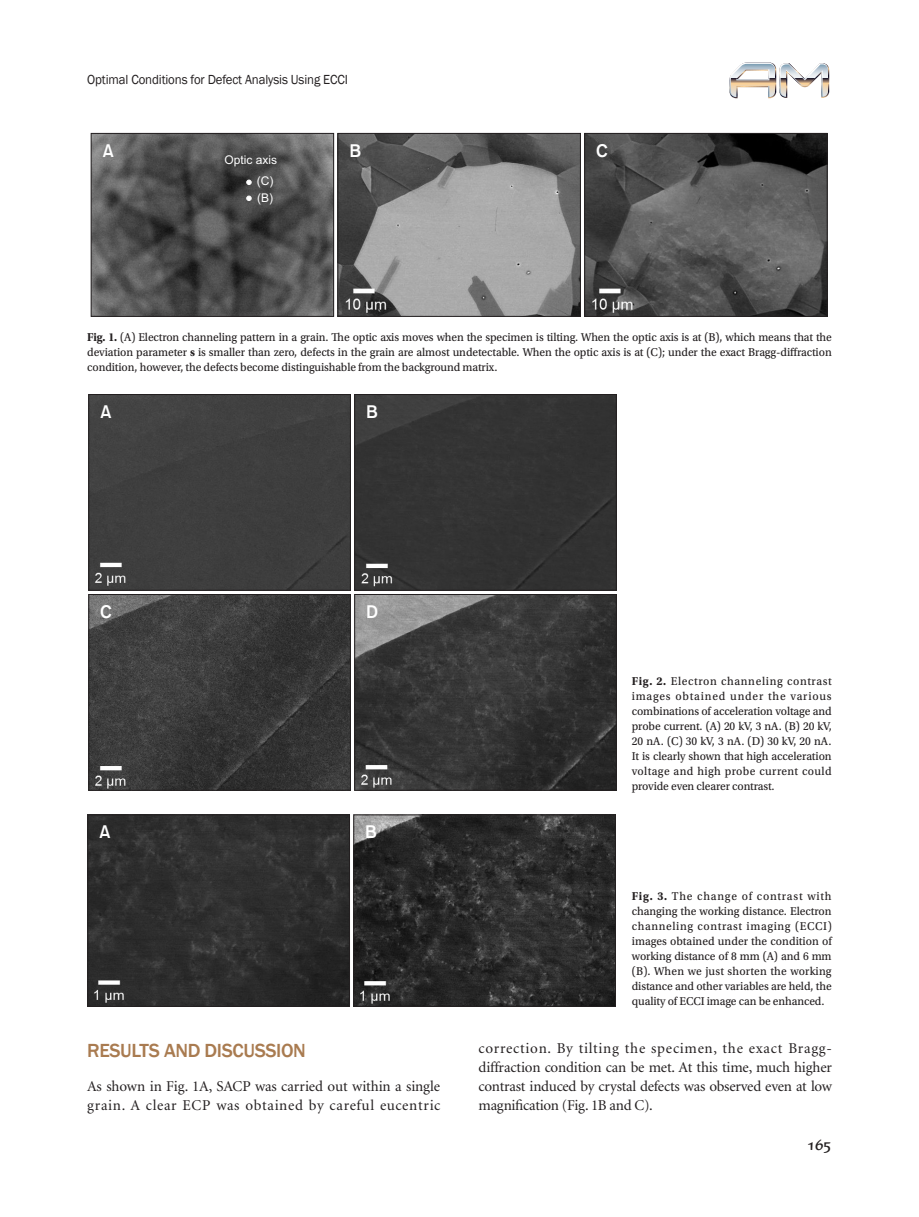
<style>
.page{position:relative;width:919px;height:1217px;background:#fff}
.page>*{position:absolute;margin:0;border:0;box-sizing:border-box;transform-origin:0 0}
.t1{font:500 19.5px "Franklin Gothic";letter-spacing:-.02em;color:#a97b50}
.t2{font:18px "Gothic 725 BT Bold A";color:#fff}
.t3{font:15.75px "Formal 436 BT";color:#231f20;scale:.95 1}
.t4{font:15px/18.8px "Minion";letter-spacing:-.005em;color:#231f20;text-align:justify}
.t5{font:15px/18.8px "Minion";letter-spacing:.03em;color:#231f20}
.t6{font:13.5px "Franklin Gothic";letter-spacing:-.01em;color:#231f20;scale:.95 1}
.t7{font:12px/15px "Utopia Std Capt";letter-spacing:-.01em;color:#231f20;text-align:justify;scale:.95 1}
.t8{font:12px/21.8px "Arial";color:#fff}
.s1{font-family:"Utopia Std";font-weight:700}
</style>
<div class="page">
<svg style="left:729px;top:63px;width:100px;height:35px"></svg>
<img style="left:93px;top:135px;width:239px;height:179px">
<div style="left:91px;top:133px;width:243px;height:183px;border:1px solid #231f20"></div>
<svg style="left:337px;top:133px;width:490px;height:184px;background:#6b6b6b"></svg>
<svg style="left:246px;top:180px;width:5px;height:5px"></svg>
<svg style="left:246px;top:196px;width:5px;height:5px"></svg>
<svg style="left:88px;top:394px;width:528px;height:396px;background:#3e3d3d"></svg>
<img style="left:355px;top:816px;width:258px;height:188px">
<img style="left:90px;top:816px;width:258px;height:188px">
<div style="left:353px;top:814px;width:262px;height:192px;border:1px solid #231f20"></div>
<div style="left:88px;top:814px;width:262px;height:192px;border:1px solid #231f20"></div>
<p class="t6" style="left:87px;top:71px;width:276px">Optimal Conditions for Defect Analysis Using ECCI</p>
<p class="t2" style="left:103px;top:140px;width:13px">A</p>
<p class="t2" style="left:349px;top:140px;width:13px">B</p>
<p class="t2" style="left:596px;top:140px;width:13px">C</p>
<p class="t8" style="left:257px;top:150px;width:22px;text-indent:-32px">Optic axis (C)</p>
<p class="t8" style="left:257px;top:188px;width:17px">(B)</p>
<p class="t7" style="left:87px;top:329px;width:785px"><span class="s1">Fig. 1.</span> (A) Electron channeling pattern in a grain. The optic axis moves when the specimen is tilting. When the optic axis is at (B), which means that the deviation parameter <span class="s1">s</span> is smaller than zero, defects in the grain are almost undetectable. When the optic axis is at (C); under the exact Bragg-diffraction condition, however, the defects become distinguishable from the background matrix.</p>
<p class="t2" style="left:100px;top:401px;width:13px">A</p>
<p class="t2" style="left:366px;top:401px;width:13px">B</p>
<p class="t2" style="left:100px;top:601px;width:13px">C</p>
<p class="t2" style="left:366px;top:601px;width:14px">D</p>
<p class="t2" style="left:99px;top:821px;width:13px">A</p>
<p class="t2" style="left:365px;top:821px;width:13px">B</p>
<p class="t1" style="left:87px;top:1038px;width:220px">RESULTS AND DISCUSSION</p>
<p class="t5" style="left:87px;top:1076px;width:355px">As shown in Fig. 1A, SACP was carried out within a single grain. A clear ECP was obtained by careful eucentric</p>
<p class="t7" style="left:631px;top:673px;width:212px"><span class="s1">Fig. 2.</span> Electron channeling contrast images obtained under the various combinations of acceleration voltage and probe current. (A) 20 kV, 3 nA. (B) 20 kV, 20 nA. (C) 30 kV, 3 nA. (D) 30 kV, 20 nA.<br>It is clearly shown that high acceleration voltage and high probe current could provide even clearer contrast.</p>
<p class="t7" style="left:631px;top:888px;width:212px"><span class="s1">Fig. 3.</span> The change of contrast with changing the working distance. Electron channeling contrast imaging (ECCI) images obtained under the condition of working distance of 8 mm (A) and 6 mm (B). When we just shorten the working distance and other variables are held, the quality of ECCI image can be enhanced.</p>
<p class="t4" style="left:478px;top:1039px;width:355px">correction. By tilting the specimen, the exact Bragg&shy;diffraction condition can be met. At this time, much higher contrast induced by crystal defects was observed even at low magnification (Fig. 1B and C).</p>
<p class="t3" style="left:806px;top:1134px;width:28px">165</p>
</div>
